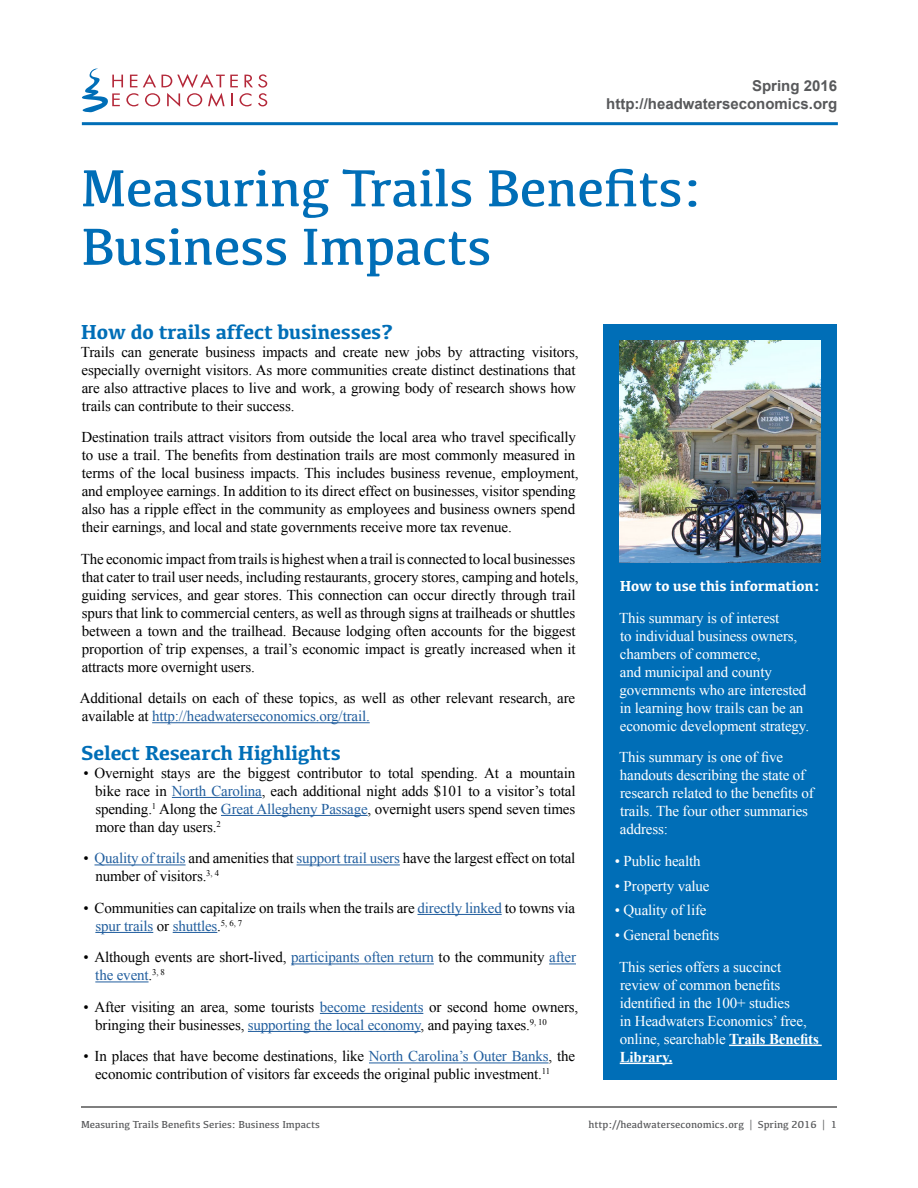
<style>
.page{position:relative;width:918px;height:1188px;background:#fff}
.page>*{position:absolute;margin:0;border:0;box-sizing:border-box;transform-origin:0 0}
.t1{font:54px/58.5px "Kefa";letter-spacing:-.01em;color:#006eb7}
.t2{font:700 21px "Kefa";letter-spacing:-.01em;color:#006eb7}
.t3{font:15px/18px "Times New Roman";letter-spacing:-.01em;color:#000}
.t4{font:15px/18px "Times New Roman";letter-spacing:-.01em;color:#fff}
.t5{font:700 15px/18px "Arial";color:#58595b;text-align:right}
.t6{font:700 15px "Kefa";letter-spacing:-.01em;color:#fff}
.t7{font:10.5px "Kefa";color:#58595b}
.s1{color:#215e9e}
.s2{font-weight:700}
</style>
<div class="page">
<hr style="left:81px;top:1107px;width:756px;height:1px;background:#000">
<hr style="left:152px;top:722px;width:218px;height:1px;background:#215e9e">
<hr style="left:172px;top:797px;width:90px;height:1px;background:#215e9e">
<hr style="left:221px;top:815px;width:147px;height:1px;background:#215e9e">
<hr style="left:94px;top:865px;width:92px;height:1px;background:#215e9e">
<hr style="left:297px;top:865px;width:103px;height:1px;background:#215e9e">
<hr style="left:418px;top:914px;width:84px;height:1px;background:#215e9e">
<hr style="left:95px;top:932px;width:58px;height:1px;background:#215e9e">
<hr style="left:173px;top:932px;width:44px;height:1px;background:#215e9e">
<hr style="left:291px;top:964px;width:143px;height:1px;background:#215e9e">
<svg style="left:549px;top:964px;width:27px;height:1px"></svg>
<hr style="left:95px;top:982px;width:54px;height:1px;background:#215e9e">
<hr style="left:320px;top:1013px;width:103px;height:1px;background:#215e9e">
<hr style="left:248px;top:1031px;width:173px;height:1px;background:#215e9e">
<hr style="left:369px;top:1063px;width:180px;height:1px;background:#215e9e">
<div style="left:603px;top:324px;width:234px;height:756px;background:#006eb7"></div>
<hr style="left:729px;top:1045px;width:93px;height:1px;background:#fff">
<hr style="left:620px;top:1063px;width:52px;height:1px;background:#fff">
<svg style="left:82px;top:68px;width:185px;height:44px"></svg>
<hr style="left:82px;top:122px;width:756px;height:3px;background:#006eb7">
<img style="left:620px;top:340px;width:200px;height:223px">
<p class="t5" style="left:606px;top:77px;width:232px">Spring 2016 http://headwaterseconomics.org</p>
<h1 class="t1" style="left:81px;top:157px;width:623px">Measuring Trails Benefits:<br>Business Impacts</h1>
<h2 class="t2" style="left:81px;top:318px;width:314px">How do trails affect businesses?</h2>
<p class="t3" style="left:81px;top:342px;width:499px">Trails can generate business impacts and create new jobs by attracting visitors, especially overnight visitors. As more communities create distinct destinations that are also attractive places to live and work, a growing body of research shows how trails can contribute to their success.</p>
<p class="t3" style="left:82px;top:428px;width:498px">Destination trails attract visitors from outside the local area who travel specifically to use a trail. The benefits from destination trails are most commonly measured in terms of the local business impacts. This includes business revenue, employment, and employee earnings. In addition to its direct effect on businesses, visitor spending also has a ripple effect in the community as employees and business owners spend their earnings, and local and state governments receive more tax revenue.</p>
<p class="t3" style="left:81px;top:549px;width:499px">The economic impact from trails is highest when a trail is connected to local businesses that cater to trail user needs, including restaurants, grocery stores, camping and hotels, guiding services, and gear stores. This connection can occur directly through trail spurs that link to commercial centers, as well as through signs at trailheads or shuttles between a town and the trailhead. Because lodging often accounts for the biggest proportion of trip expenses, a trail’s economic impact is greatly increased when it attracts more overnight users.</p>
<p class="t3" style="left:80px;top:689px;width:497px">Additional details on each of these topics, as well as other relevant research, are available at <span class="s1">http://headwaterseconomics.org/trail.</span></p>
<h2 class="t2" style="left:81px;top:739px;width:261px">Select Research Highlights</h2>
<p class="t3" style="left:95px;top:764px;width:482px;text-align:justify;text-indent:-12px">• Overnight stays are the biggest contributor to total spending. At a mountain bike race in <span class="s1">North Carolina</span>, each additional night adds $101 to a visitor’s total spending.<sup>1</sup> Along the <span class="s1">Great Allegheny Passage</span>, overnight users spend seven times more than day users.<sup>2</sup></p>
<p class="t3" style="left:95px;top:849px;width:482px;text-indent:-12px">• <span class="s1">Quality of trails</span> and amenities that <span class="s1">support trail users</span> have the largest effect on total number of visitors.<sup>3,</sup> <sup>4</sup></p>
<p class="t3" style="left:95px;top:899px;width:481px;text-indent:-12px">• Communities can capitalize on trails when the trails are <span class="s1">directly linked</span> to towns via <span class="s1">spur trails</span> or <span class="s1">shuttles</span>.<sup>5,</sup> <sup>6,</sup> <sup>7</sup></p>
<p class="t3" style="left:95px;top:948px;width:482px;text-indent:-12px">• Although events are short-lived, <span class="s1">participants often return</span> to the community <span class="s1">after the event</span>.<sup>3,</sup> <sup>8</sup></p>
<p class="t3" style="left:95px;top:998px;width:485px;text-indent:-12px">• After visiting an area, some tourists <span class="s1">become residents</span> or second home owners, bringing their businesses, <span class="s1">supporting the local economy</span>, and paying taxes.<sup>9,</sup> <sup>10</sup></p>
<p class="t3" style="left:95px;top:1047px;width:482px;text-indent:-12px">• In places that have become destinations, like <span class="s1">North Carolina’s Outer Banks</span>, the economic contribution of visitors far exceeds the original public investment.<sup>11</sup></p>
<p class="t6" style="left:620px;top:576px;width:202px">How to use this information:</p>
<p class="t4" style="left:619px;top:609px;width:191px">This summary is of interest<br>to individual business owners, chambers of commerce,<br>and municipal and county governments who are interested in learning how trails can be an economic development strategy.</p>
<p class="t4" style="left:619px;top:748px;width:196px">This summary is one of five handouts describing the state of research related to the benefits of trails. The four other summaries address:</p>
<p class="t4" style="left:615px;top:852px;width:87px">• Public health</p>
<p class="t4" style="left:615px;top:876px;width:96px">• Property value</p>
<p class="t4" style="left:615px;top:901px;width:93px">• Quality of life</p>
<p class="t4" style="left:615px;top:919px;width:168px;line-height:31.5px">• General benefits<br>This series offers a succinct</p>
<p class="t4" style="left:620px;top:975px;width:201px">review of common benefits identified in the 100+ studies<br>in Headwaters Economics’ free, online, searchable <span class="s2">Trails Benefits<br>Library.</span></p>
<p class="t7" style="left:81px;top:1118px;width:240px">Measuring Trails Benefits Series: Business Impacts</p>
<p class="t7" style="left:588px;top:1118px;width:250px">http://headwaterseconomics.org | Spring 2016 | 1</p>
</div>
